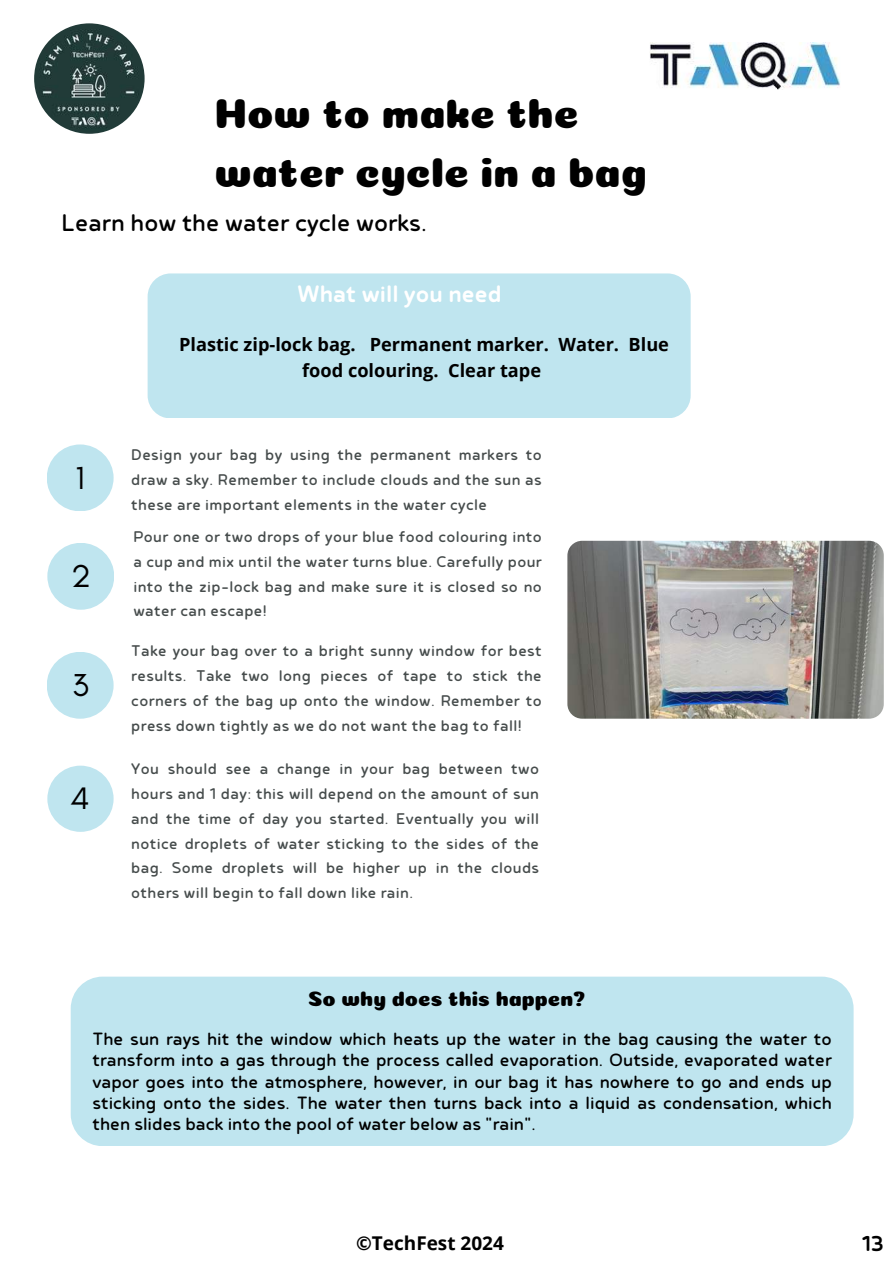
<style>
.page{position:relative;width:894px;height:1264px;background:#fff}
.page>*{position:absolute;margin:0;border:0;box-sizing:border-box;transform-origin:0 0}
.t1{font:42px/58.5px "Coiny";color:#000}
.t2{font:32.25px "Glacial Indifference";color:#000}
.t3{font:31.65px "Glacial Indifference";color:#000}
.t4{font:28.5px "Betm Rounded";color:#000}
.t5{font:500 28.2px "Betm Rounded";color:#fff}
.t6{font:500 25.5px "Betm Rounded";color:#000}
.t7{font:21px/21.3px "Betm Rounded";color:#000;text-align:justify}
.t8{font:21px "Coiny";color:#000}
.t9{font:700 18.9px "Open Sans";color:#000}
.t10{font:18.3px/24.9px "Betm Rounded";letter-spacing:.02em;color:#464c4c;text-align:justify}
.t11{font:700 18.15px/25.2px "Open Sans";color:#000;text-align:center}
</style>
<div class="page">
<div style="left:147px;top:273px;width:543px;height:145px;background:#bfe5ef;border-radius:23px"></div>
<div style="left:47px;top:444px;width:67px;height:67px;background:#bfe5ef;border-radius:50%"></div>
<div style="left:47px;top:543px;width:67px;height:66px;background:#bfe5ef;border-radius:50%"></div>
<div style="left:47px;top:652px;width:67px;height:66px;background:#bfe5ef;border-radius:50%"></div>
<div style="left:47px;top:765px;width:67px;height:66px;background:#bfe5ef;border-radius:50%"></div>
<img style="left:567px;top:541px;width:316px;height:177px;border-radius:15px">
<div style="left:71px;top:976px;width:782px;height:170px;background:#bfe5ef;border-radius:32px"></div>
<img style="left:650px;top:43px;width:189px;height:46px">
<img style="left:34px;top:23px;width:110px;height:111px;border-radius:50%">
<h1 class="t1" style="left:214px;top:84px;width:434px">How to make the water cycle in a bag</h1>
<h3 class="t4" style="left:61px;top:200px;width:367px">Learn how the water cycle works.</h3>
<h3 class="t5" style="left:297px;top:272px;width:205px">What will you need</h3>
<h2 class="t2" style="left:75px;top:458px;width:11px">1</h2>
<h2 class="t2" style="left:71px;top:556px;width:21px">2</h2>
<h2 class="t2" style="left:72px;top:665px;width:18px">3</h2>
<h3 class="t3" style="left:71px;top:779px;width:21px">4</h3>
<p class="t11" style="left:179px;top:332px;width:491px">Plastic zip-lock bag. Permanent marker. Water. Blue food colouring. Clear tape</p>
<p class="t10" style="left:131px;top:441px;width:412px">Design your bag by using the permanent markers to draw a sky. Remember to include clouds and the sun as these are important elements in the water cycle</p>
<p class="t10" style="left:133px;top:522px;width:410px">Pour one or two drops of your blue food colouring into a cup and mix until the water turns blue. Carefully pour into the zip-lock bag and make sure it is closed so no water can escape!</p>
<p class="t10" style="left:131px;top:636px;width:412px">Take your bag over to a bright sunny window for best results. Take two long pieces of tape to stick the corners of the bag up onto the window. Remember to press down tightly as we do not want the bag to fall!</p>
<p class="t10" style="left:131px;top:754px;width:409px">You should see a change in your bag between two hours and 1 day: this will depend on the amount of sun and the time of day you started. Eventually you will notice droplets of water sticking to the sides of the bag. Some droplets will be higher up in the clouds others will begin to fall down like rain.</p>
<p class="t8" style="left:308px;top:986px;width:279px">So why does this happen?</p>
<p class="t7" style="left:92px;top:1026px;width:740px">The sun rays hit the window which heats up the water in the bag causing the water to transform into a gas through the process called evaporation. Outside, evaporated water vapor goes into the atmosphere, however, in our bag it has nowhere to go and ends up sticking onto the sides. The water then turns back into a liquid as condensation, which then slides back into the pool of water below as "rain".</p>
<p class="t9" style="left:356px;top:1229px;width:149px">©TechFest 2024</p>
<h3 class="t6" style="left:861px;top:1223px;width:23px">13</h3>
</div>
